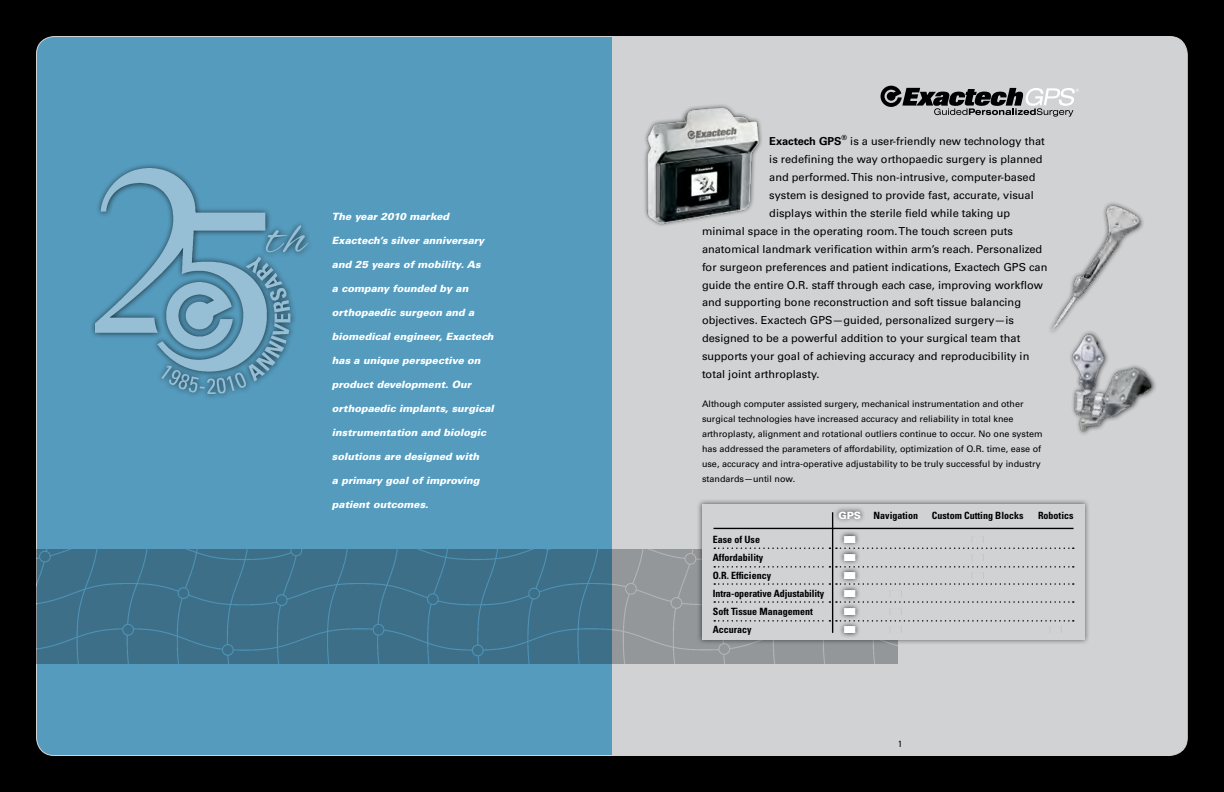
<style>
.page{position:relative;width:1224px;height:792px;background:#000}
.page>*{position:absolute;margin:0;border:0;box-sizing:border-box;transform-origin:0 0}
.t1{font:11px "Univers";color:#000}
.t2{font:italic 900 10px "Univers";color:#fff}
.t3{font:700 condensed 10px "Univers";color:#000}
.t4{font:900 10px "Univers";color:#fff}
.t5{font:9px/15px "Univers";color:#000}
.t6{font:condensed 9px "Univers";color:#000}
.s1{font-weight:700}
</style>
<div class="page">
<div style="left:36px;top:36px;width:1151px;height:720px;background:#d0d2d4;border-radius:18px"></div>
<div style="left:36px;top:36px;width:576px;height:720px;background:#559bbd"></div>
<img style="left:37px;top:549px;width:575px;height:114px">
<div style="left:612px;top:549px;width:286px;height:114px;background:#94979a"></div>
<div style="left:89px;top:162px;width:225px;height:238px;background:#559bbd"></div>
<img style="left:96px;top:169px;width:212px;height:225px">
<div style="left:696px;top:498px;width:394px;height:147px;background:#000;opacity:.55"></div>
<div style="left:702px;top:504px;width:382px;height:135px;background:#d0d2d4"></div>
<hr style="left:832px;top:512px;width:1px;height:121px;background:#000">
<svg style="left:714px;top:547px;width:116px;height:2px"></svg>
<svg style="left:714px;top:566px;width:116px;height:2px"></svg>
<svg style="left:714px;top:583px;width:116px;height:2px"></svg>
<svg style="left:714px;top:601px;width:116px;height:2px"></svg>
<svg style="left:714px;top:620px;width:116px;height:2px"></svg>
<hr style="left:714px;top:528px;width:360px;height:1px;background:#000">
<img style="left:644px;top:105px;width:118px;height:121px">
<img style="left:1050px;top:204px;width:93px;height:128px">
<img style="left:1053px;top:324px;width:103px;height:110px">
<svg style="left:881px;top:86px;width:198px;height:31px"></svg>
<div style="left:834px;top:506px;width:32px;height:132px;background:#000;opacity:.75"></div>
<svg style="left:836px;top:536px;width:238px;height:97px"></svg>
<p class="t2" style="left:332px;top:210px;width:119px">The year 2010 marked</p>
<p class="t2" style="left:332px;top:234px;width:154px">Exactech’s silver anniversary</p>
<p class="t2" style="left:332px;top:258px;width:150px">and 25 years of mobility. As</p>
<p class="t2" style="left:332px;top:282px;width:138px">a company founded by an</p>
<p class="t2" style="left:332px;top:306px;width:144px">orthopaedic surgeon and a</p>
<p class="t2" style="left:332px;top:330px;width:163px">biomedical engineer, Exactech</p>
<p class="t2" style="left:332px;top:354px;width:150px">has a unique perspective on</p>
<p class="t2" style="left:332px;top:378px;width:141px">product development. Our</p>
<p class="t2" style="left:332px;top:402px;width:164px">orthopaedic implants, surgical</p>
<p class="t2" style="left:332px;top:426px;width:156px">instrumentation and biologic</p>
<p class="t2" style="left:332px;top:450px;width:149px">solutions are designed with</p>
<p class="t2" style="left:332px;top:474px;width:149px">a primary goal of improving</p>
<p class="t2" style="left:332px;top:498px;width:98px">patient outcomes.</p>
<p class="t1" style="left:769px;top:134px;width:277px"><span class="s1">Exactech GPS</span><sup>®</sup> is a user-friendly new technology that</p>
<p class="t1" style="left:769px;top:152px;width:275px">is redefining the way orthopaedic surgery is planned</p>
<p class="t1" style="left:769px;top:170px;width:268px">and performed. This non-intrusive, computer-based</p>
<p class="t1" style="left:769px;top:188px;width:266px">system is designed to provide fast, accurate, visual</p>
<p class="t1" style="left:769px;top:206px;width:242px">displays within the sterile field while taking up</p>
<p class="t1" style="left:702px;top:224px;width:313px">minimal space in the operating room. The touch screen puts</p>
<p class="t1" style="left:702px;top:242px;width:342px">anatomical landmark verification within arm’s reach. Personalized</p>
<p class="t1" style="left:702px;top:260px;width:347px">for surgeon preferences and patient indications, Exactech GPS can</p>
<p class="t1" style="left:702px;top:278px;width:342px">guide the entire O.R. staff through each case, improving workflow</p>
<p class="t1" style="left:702px;top:296px;width:321px">and supporting bone reconstruction and soft tissue balancing</p>
<p class="t1" style="left:702px;top:314px;width:314px">objectives. Exactech GPS—guided, personalized surgery—is</p>
<p class="t1" style="left:702px;top:332px;width:320px">designed to be a powerful addition to your surgical team that</p>
<p class="t1" style="left:702px;top:350px;width:329px">supports your goal of achieving accuracy and reproducibility in</p>
<p class="t1" style="left:702px;top:368px;width:119px">total joint arthroplasty.</p>
<p class="t5" style="left:702px;top:396px;width:342px">Although computer assisted surgery, mechanical instrumentation and other surgical technologies have increased accuracy and reliability in total knee arthroplasty, alignment and rotational outliers continue to occur. No one system has addressed the parameters of affordability, optimization of O.R. time, ease of use, accuracy and intra-operative adjustability to be truly successful by industry standards—until now.</p>
<p class="t3" style="left:713px;top:533px;width:49px">Ease of Use</p>
<p class="t3" style="left:713px;top:551px;width:52px">Affordability</p>
<p class="t3" style="left:713px;top:569px;width:60px">O.R. Efficiency</p>
<p class="t3" style="left:713px;top:587px;width:113px">Intra-operative Adjustability</p>
<p class="t3" style="left:713px;top:605px;width:102px">Soft Tissue Management</p>
<p class="t3" style="left:713px;top:623px;width:40px">Accuracy</p>
<p class="t4" style="left:838px;top:509px;width:24px">GPS</p>
<p class="t3" style="left:874px;top:509px;width:46px">Navigation</p>
<p class="t3" style="left:932px;top:509px;width:93px">Custom Cutting Blocks</p>
<p class="t3" style="left:1038px;top:509px;width:37px">Robotics</p>
<p class="t6" style="left:898px;top:738px;width:5px">1</p>
</div>
